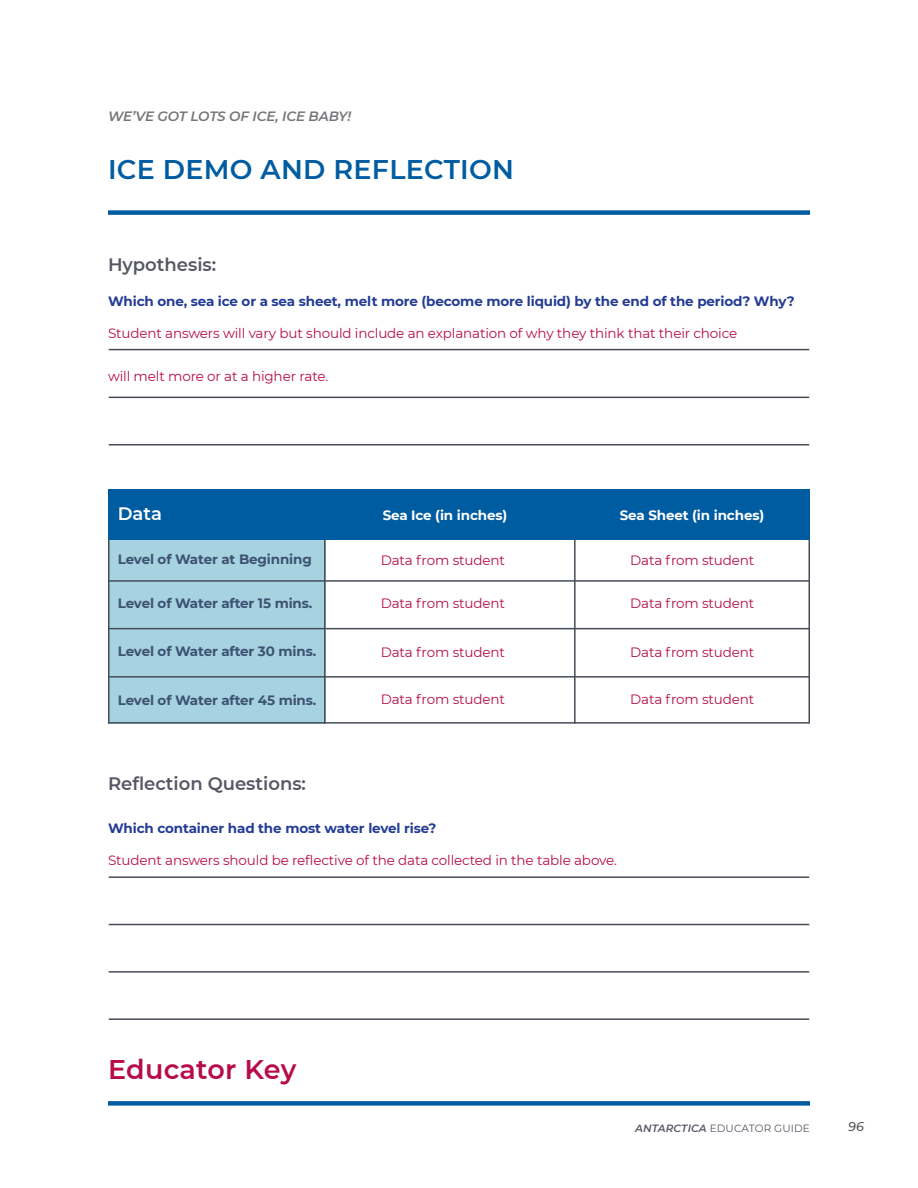
<style>
.page{position:relative;width:918px;height:1188px;background:#fff}
.page>*{position:absolute;margin:0;border:0;box-sizing:border-box;transform-origin:0 0}
.Questions{font:600 27px "Montserrat";letter-spacing:.01em;color:#005ca1}
.Questions-2{font:600 27px "Montserrat";letter-spacing:.01em;color:#b60d4a}
.Questions-3{font:600 18px "Montserrat";color:#555764}
.Questions-4{font:600 18px "Montserrat";color:#fff}
.Questions-5{font:13.5px "Montserrat";letter-spacing:-.01em;color:#b60d4a}
.Questions-6{font:700 13.5px "Montserrat";letter-spacing:-.01em;color:#243d94}
.Questions-7{font:700 13.5px "Montserrat";letter-spacing:-.01em;color:#3d5272}
.Questions-8{font:700 13.5px "Montserrat";letter-spacing:-.01em;color:#fff}
.Questions-9{font:italic 600 13.5px "Montserrat";letter-spacing:-.01em;color:#757679}
.t1{font:italic 500 12.75px "Montserrat";color:#58595b}
.Questions-10{font:10.5px "Montserrat";letter-spacing:.01em;color:#555764}
.s1{font-weight:600;font-style:italic}
</style>
<div class="page">
<div style="left:108px;top:538px;width:217px;height:186px;background:#a7d2e0"></div>
<div style="left:108px;top:210px;width:702px;height:5px;background:#005ca1"></div>
<div style="left:108px;top:1101px;width:702px;height:5px;background:#005ca1"></div>
<hr style="left:109px;top:349px;width:700px;height:1px;background:#474c59">
<hr style="left:109px;top:876px;width:700px;height:2px;background:#474c59">
<hr style="left:109px;top:397px;width:700px;height:1px;background:#474c59">
<hr style="left:109px;top:924px;width:700px;height:1px;background:#474c59">
<div style="left:108px;top:489px;width:702px;height:51px;background:#005ca1"></div>
<hr style="left:574px;top:539px;width:2px;height:185px;background:#474c59">
<hr style="left:108px;top:539px;width:2px;height:185px;background:#474c59">
<hr style="left:809px;top:539px;width:1px;height:185px;background:#474c59">
<hr style="left:324px;top:539px;width:2px;height:185px;background:#474c59">
<hr style="left:109px;top:580px;width:700px;height:2px;background:#474c59">
<hr style="left:109px;top:628px;width:700px;height:1px;background:#474c59">
<hr style="left:109px;top:676px;width:700px;height:2px;background:#474c59">
<hr style="left:109px;top:722px;width:700px;height:2px;background:#474c59">
<hr style="left:109px;top:444px;width:700px;height:2px;background:#474c59">
<hr style="left:109px;top:971px;width:700px;height:2px;background:#474c59">
<hr style="left:109px;top:1018px;width:700px;height:2px;background:#474c59">
<p class="Questions-9" style="left:108px;top:107px;width:245px">WE’VE GOT LOTS OF ICE, ICE BABY!</p>
<p class="Questions" style="left:108px;top:151px;width:408px">ICE DEMO AND REFLECTION</p>
<p class="Questions-3" style="left:108px;top:252px;width:110px">Hypothesis:</p>
<p class="Questions-6" style="left:108px;top:291px;width:688px">Which one, sea ice or a sea sheet, melt more (become more liquid) by the end of the period? Why?</p>
<p class="Questions-5" style="left:108px;top:324px;width:631px">Student answers will vary but should include an explanation of why they think that their choice</p>
<p class="Questions-5" style="left:108px;top:367px;width:222px">will melt more or at a higher rate.</p>
<p class="Questions-4" style="left:118px;top:500px;width:46px">Data</p>
<p class="Questions-7" style="left:118px;top:549px;width:196px">Level of Water at Beginning</p>
<p class="Questions-7" style="left:118px;top:593px;width:196px">Level of Water after 15 mins.</p>
<p class="Questions-7" style="left:118px;top:642px;width:200px">Level of Water after 30 mins.</p>
<p class="Questions-7" style="left:118px;top:690px;width:200px">Level of Water after 45 mins.</p>
<p class="Questions-8" style="left:383px;top:505px;width:126px">Sea Ice (in inches)</p>
<p class="Questions-8" style="left:620px;top:505px;width:146px">Sea Sheet (in inches)</p>
<p class="Questions-5" style="left:381px;top:551px;width:126px">Data from student</p>
<p class="Questions-5" style="left:630px;top:551px;width:126px">Data from student</p>
<p class="Questions-5" style="left:381px;top:594px;width:126px">Data from student</p>
<p class="Questions-5" style="left:630px;top:594px;width:126px">Data from student</p>
<p class="Questions-5" style="left:381px;top:643px;width:126px">Data from student</p>
<p class="Questions-5" style="left:630px;top:643px;width:126px">Data from student</p>
<p class="Questions-5" style="left:381px;top:690px;width:126px">Data from student</p>
<p class="Questions-5" style="left:630px;top:690px;width:126px">Data from student</p>
<p class="Questions-3" style="left:108px;top:770px;width:200px">Reflection Questions:</p>
<p class="Questions-6" style="left:108px;top:819px;width:330px">Which container had the most water level rise?</p>
<p class="Questions-5" style="left:108px;top:851px;width:511px">Student answers should be reflective of the data collected in the table above.</p>
<p class="Questions-2" style="left:108px;top:1050px;width:190px">Educator Key</p>
<p class="Questions-10" style="left:635px;top:1121px;width:176px"><span class="s1">ANTARCTICA</span> EDUCATOR GUIDE</p>
<p class="t1" style="left:848px;top:1118px;width:17px">96</p>
</div>
